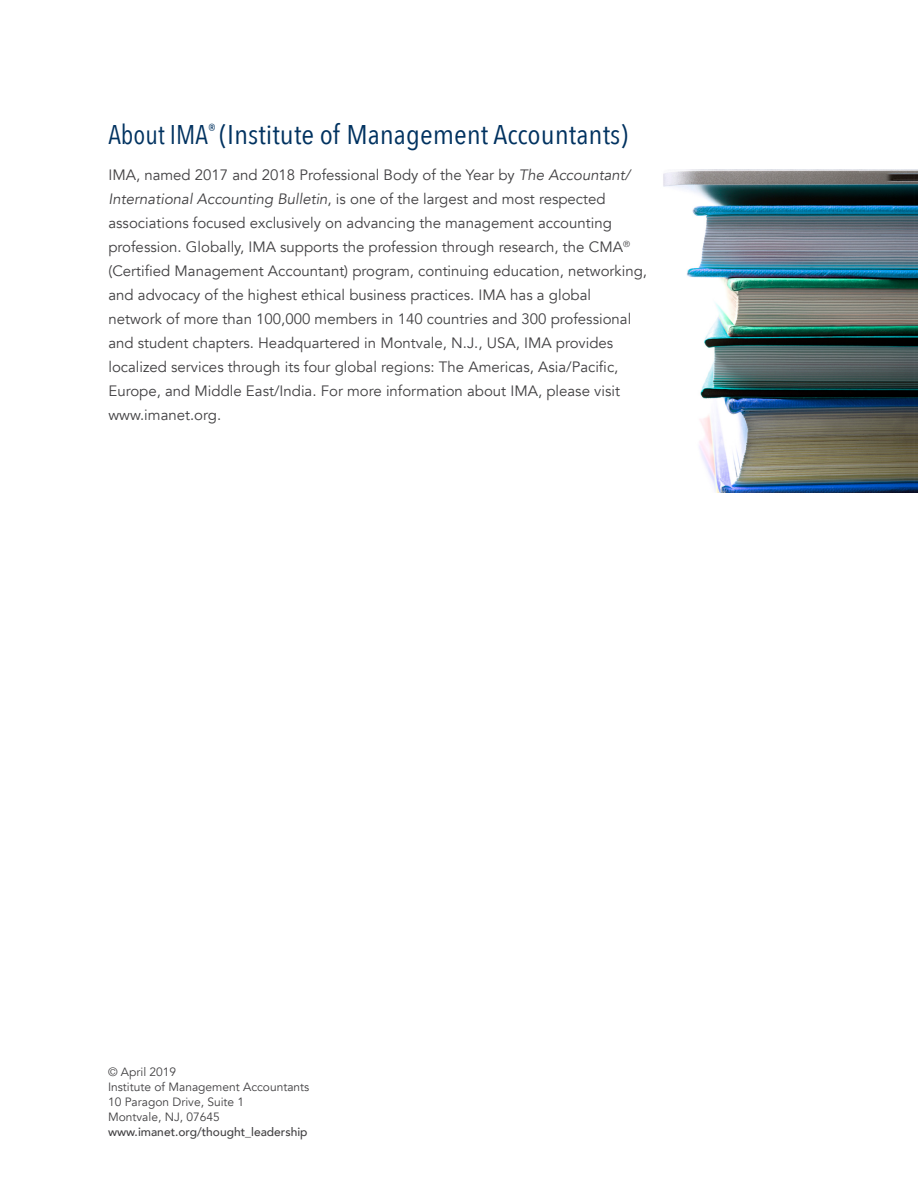
<style>
.page{position:relative;width:918px;height:1188px;background:#fff}
.page>*{position:absolute;margin:0;border:0;box-sizing:border-box;transform-origin:0 0}
.t1{font:27px "Avenir Next Condensed";color:#003260}
.t2{font:15px/24px "Avenir";color:#414042}
.t3{font:12px "Avenir";color:#414042}
.t4{font:500 12px "Avenir";color:#414042}
.s1{font-style:italic}
</style>
<div class="page">
<img style="left:663px;top:170px;width:255px;height:322px">
<p class="t1" style="left:108px;top:111px;width:521px">About IMA<sup>®</sup> (Institute of Management Accountants)</p>
<p class="t2" style="left:108px;top:163px;width:540px">IMA, named 2017 and 2018 Professional Body of the Year by <span class="s1">The Accountant/ International Accounting Bulletin</span>, is one of the largest and most respected associations focused exclusively on advancing the management accounting profession. Globally, IMA supports the profession through research, the CMA<sup>® </sup>(Certified Management Accountant) program, continuing education, networking, and advocacy of the highest ethical business practices. IMA has a global network of more than 100,000 members in 140 countries and 300 professional and student chapters. Headquartered in Montvale, N.J., USA, IMA provides localized services through its four global regions: The Americas, Asia/Pacific, Europe, and Middle East/India. For more information about IMA, please visit www.imanet.org.</p>
<p class="t3" style="left:108px;top:1064px;width:70px">© April 2019</p>
<p class="t3" style="left:108px;top:1079px;width:203px">Institute of Management Accountants</p>
<p class="t3" style="left:108px;top:1094px;width:138px">10 Paragon Drive, Suite 1</p>
<p class="t3" style="left:108px;top:1109px;width:113px">Montvale, NJ, 07645</p>
<p class="t4" style="left:108px;top:1121px;width:201px">www.imanet.org/thought_leadership</p>
</div>
